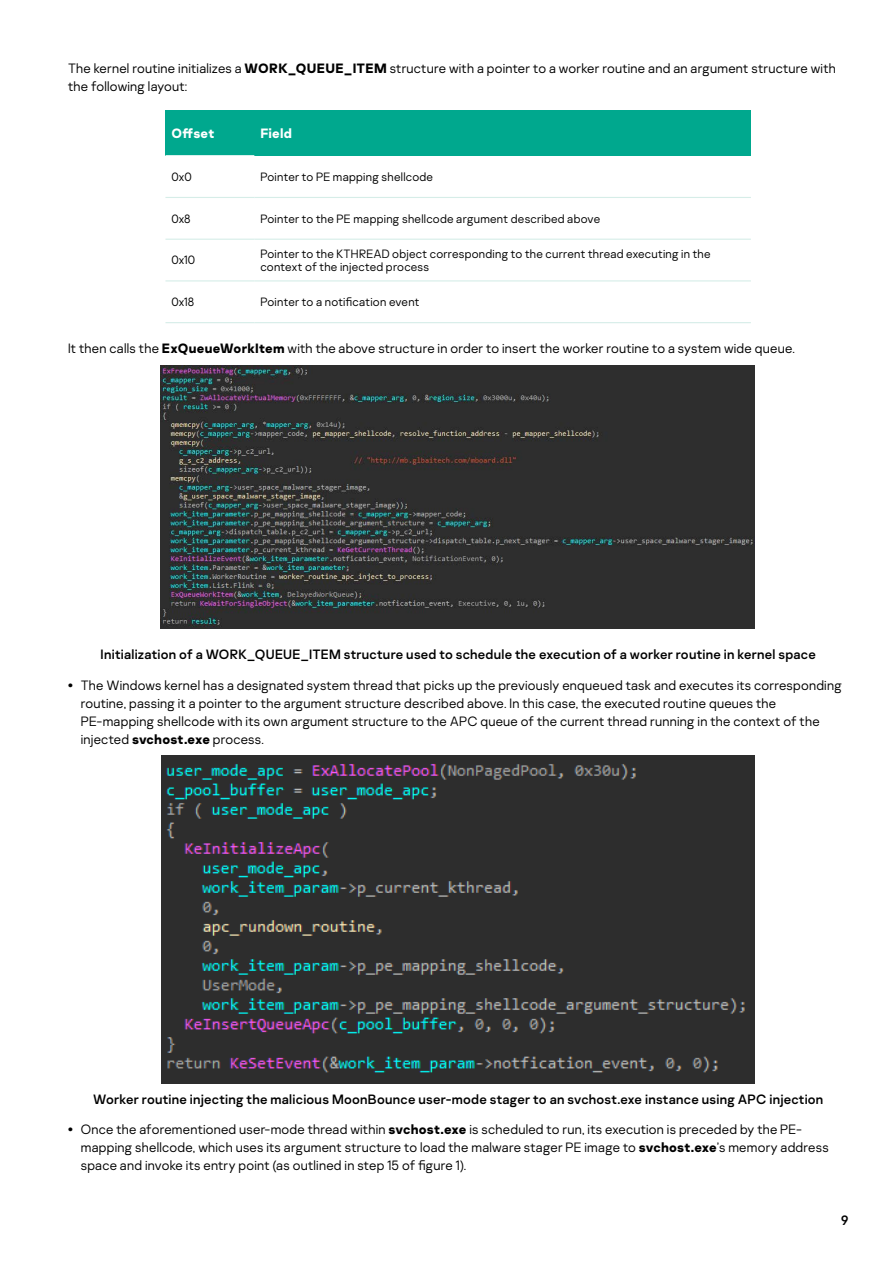
<style>
.page{position:relative;width:893px;height:1263px;background:#fff}
.page>*{position:absolute;margin:0;border:0;box-sizing:border-box;transform-origin:0 0}
.t1{font:300 13.5px/18px "Kaspersky Sans";letter-spacing:.015em;color:#000}
.t2{font:13.5px "Kaspersky Sans";letter-spacing:.015em;color:#000}
.t3{font:700 13.5px "Kaspersky Sans";letter-spacing:.015em;color:#fff}
.t4{font:300 12px/13.5px "Kaspersky Sans";letter-spacing:.02em;color:#000}
.s1{font-weight:700}
.s2{font-family:"Arial";font-weight:700}
</style>
<div class="page">
<div style="left:165px;top:110px;width:89px;height:45px;background:#00a88e"></div>
<div style="left:254px;top:110px;width:497px;height:45px;background:#00a88e"></div>
<svg style="left:165px;top:155px;width:89px;height:127px"></svg>
<hr style="left:165px;top:197px;width:89px;height:1px;background:#d6ede8">
<hr style="left:254px;top:197px;width:497px;height:1px;background:#d6ede8">
<hr style="left:165px;top:239px;width:89px;height:1px;background:#d6ede8">
<hr style="left:254px;top:239px;width:497px;height:1px;background:#d6ede8">
<hr style="left:165px;top:280px;width:89px;height:1px;background:#d6ede8">
<hr style="left:254px;top:280px;width:497px;height:1px;background:#d6ede8">
<hr style="left:165px;top:322px;width:89px;height:1px;background:#d6ede8">
<hr style="left:254px;top:322px;width:497px;height:1px;background:#d6ede8">
<img style="left:161px;top:365px;width:593px;height:263px">
<img style="left:162px;top:756px;width:593px;height:327px">
<p class="t1" style="left:68px;top:59px;width:769px">The kernel routine initializes a <span class="s1">WORK_QUEUE_ITEM</span> structure with a pointer to a worker routine and an argument structure with the following layout:</p>
<p class="t3" style="left:171px;top:124px;width:45px">Offset</p>
<p class="t3" style="left:260px;top:124px;width:33px">Field</p>
<p class="t4" style="left:171px;top:170px;width:22px">0x0</p>
<p class="t4" style="left:260px;top:170px;width:174px">Pointer to PE mapping shellcode</p>
<p class="t4" style="left:171px;top:212px;width:21px">0x8</p>
<p class="t4" style="left:260px;top:212px;width:341px">Pointer to the PE mapping shellcode argument described above</p>
<p class="t4" style="left:171px;top:253px;width:25px">0x10</p>
<p class="t4" style="left:260px;top:247px;width:452px">Pointer to the KTHREAD object corresponding to the current thread executing in the context of the injected process</p>
<p class="t4" style="left:171px;top:295px;width:24px">0x18</p>
<p class="t4" style="left:260px;top:295px;width:161px">Pointer to a notification event</p>
<p class="t1" style="left:68px;top:339px;width:728px">It then calls the <span class="s1">ExQueueWorkItem</span> with the above structure in order to insert the worker routine to a system wide queue.</p>
<p class="t2" style="left:101px;top:646px;width:717px">Initialization of a WORK_QUEUE_ITEM structure used to schedule the execution of a worker routine in kernel space</p>
<p class="t1" style="left:81px;top:676px;width:762px;text-indent:-13px"><span class="s2">•</span> The Windows kernel has a designated system thread that picks up the previously enqueued task and executes its corresponding routine, passing it a pointer to the argument structure described above. In this case, the executed routine queues the PE-mapping shellcode with its own argument structure to the APC queue of the current thread running in the context of the injected <span class="s1">svchost.exe</span> process.</p>
<p class="t2" style="left:93px;top:1091px;width:732px">Worker routine injecting the malicious MoonBounce user-mode stager to an svchost.exe instance using APC injection</p>
<p class="t1" style="left:81px;top:1120px;width:749px;text-indent:-13px"><span class="s2">•</span> Once the aforementioned user-mode thread within <span class="s1">svchost.exe</span> is scheduled to run, its execution is preceded by the PE&shy;mapping shellcode, which uses its argument structure to load the malware stager PE image to <span class="s1">svchost.exe</span>’s memory address space and invoke its entry point (as outlined in step 15 of figure 1).</p>
<p class="t2" style="left:841px;top:1212px;width:9px">9</p>
</div>
